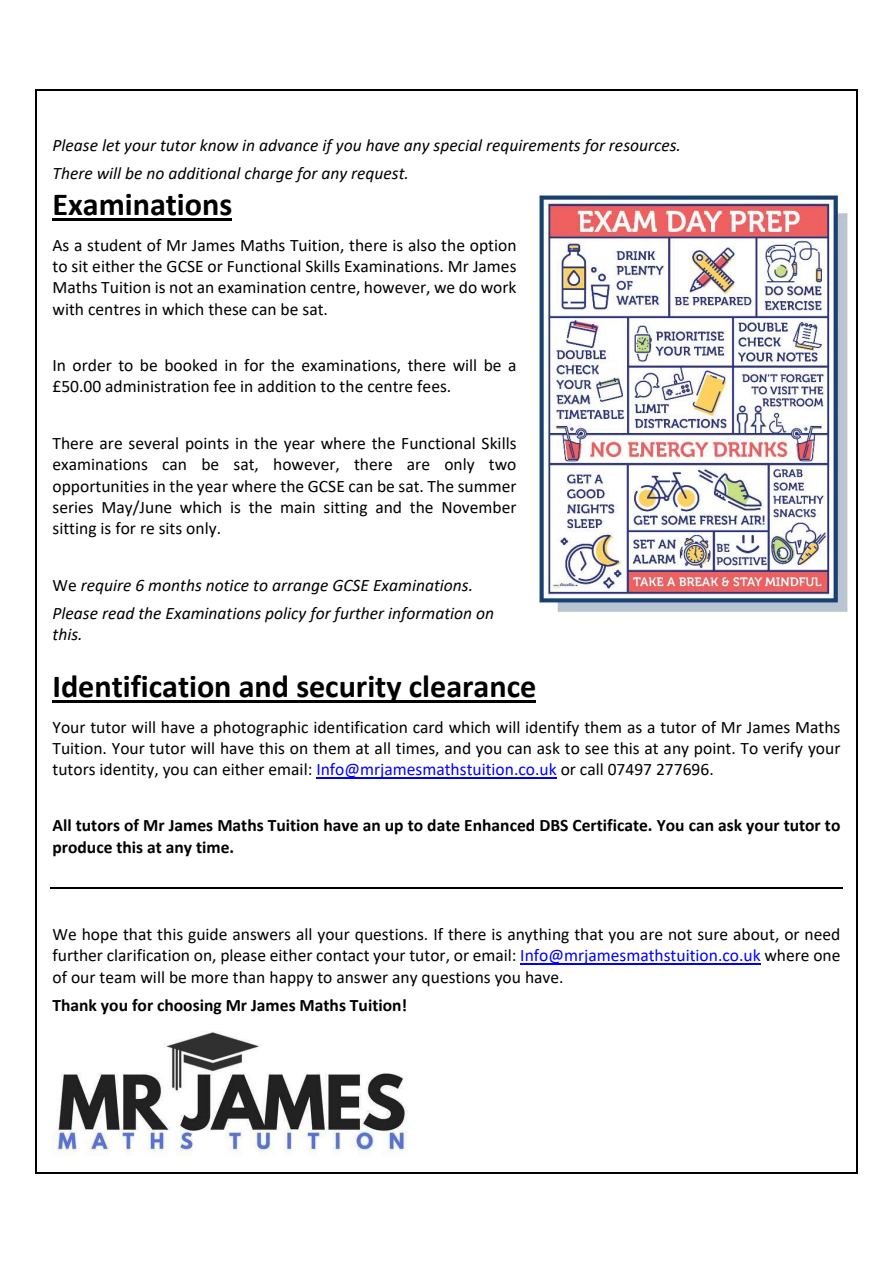
<style>
.page{position:relative;width:893px;height:1263px;background:#fff}
.page>*{position:absolute;margin:0;border:0;box-sizing:border-box;transform-origin:0 0}
.t1{font:700 32.25px "Calibri";color:#000}
.t2{font:17.55px/21.3px "Calibri";color:#000;text-align:justify}
.t3{font:italic 17.55px/28px "Calibri";color:#000}
.t4{font:700 17.55px/21.8px "Calibri";color:#000}
.s1{font-style:normal}
.s2{color:#00f}
</style>
<div class="page">
<hr style="left:53px;top:219px;width:179px;height:2px;background:#000">
<hr style="left:53px;top:701px;width:483px;height:2px;background:#000">
<hr style="left:316px;top:777px;width:241px;height:1px;background:#00f">
<hr style="left:50px;top:887px;width:792px;height:1px;background:#000">
<hr style="left:520px;top:963px;width:240px;height:1px;background:#00f">
<img style="left:539px;top:194px;width:309px;height:418px">
<img style="left:52px;top:1032px;width:355px;height:123px">
<hr style="left:36px;top:89px;width:820px;height:1px;background:#000">
<hr style="left:35px;top:90px;width:1px;height:1083px;background:#000">
<hr style="left:856px;top:90px;width:1px;height:1083px;background:#000">
<hr style="left:36px;top:1173px;width:820px;height:1px;background:#000">
<p class="t3" style="left:52px;top:133px;width:630px">Please let your tutor know in advance if you have any special requirements for resources.<br>There will be no additional charge for any request.</p>
<h1 class="t1" style="left:52px;top:193px;width:181px">Examinations</h1>
<p class="t2" style="left:52px;top:235px;width:465px">As a student of Mr James Maths Tuition, there is also the option to sit either the GCSE or Functional Skills Examinations. Mr James Maths Tuition is not an examination centre, however, we do work with centres in which these can be sat.</p>
<p class="t2" style="left:52px;top:356px;width:465px">In order to be booked in for the examinations, there will be a £50.00 administration fee in addition to the centre fees.</p>
<p class="t2" style="left:52px;top:433px;width:465px">There are several points in the year where the Functional Skills examinations can be sat, however, there are only two opportunities in the year where the GCSE can be sat. The summer series May/June which is the main sitting and the November sitting is for re sits only.</p>
<p class="t3" style="left:53px;top:572px;width:443px"><span class="s1">We</span> require 6 months notice to arrange GCSE Examinations.<br>Please read the Examinations policy for further information on</p>
<p class="t3" style="left:53px;top:621px;width:32px">this.</p>
<h1 class="t1" style="left:53px;top:675px;width:485px">Identification and security clearance</h1>
<p class="t2" style="left:52px;top:717px;width:789px">Your tutor will have a photographic identification card which will identify them as a tutor of Mr James Maths Tuition. Your tutor will have this on them at all times, and you can ask to see this at any point. To verify your tutors identity, you can either email: <span class="s2">Info@mrjamesmathstuition.co.uk</span> or call 07497 277696.</p>
<p class="t4" style="left:52px;top:816px;width:789px">All tutors of Mr James Maths Tuition have an up to date Enhanced DBS Certificate. You can ask your tutor to produce this at any time.</p>
<p class="t2" style="left:52px;top:924px;width:789px">We hope that this guide answers all your questions. If there is anything that you are not sure about, or need further clarification on, please either contact your tutor, or email: <span class="s2">Info@mrjamesmathstuition.co.uk</span> where one of our team will be more than happy to answer any questions you have.</p>
<p class="t4" style="left:52px;top:996px;width:356px">Thank you for choosing Mr James Maths Tuition!</p>
</div>
